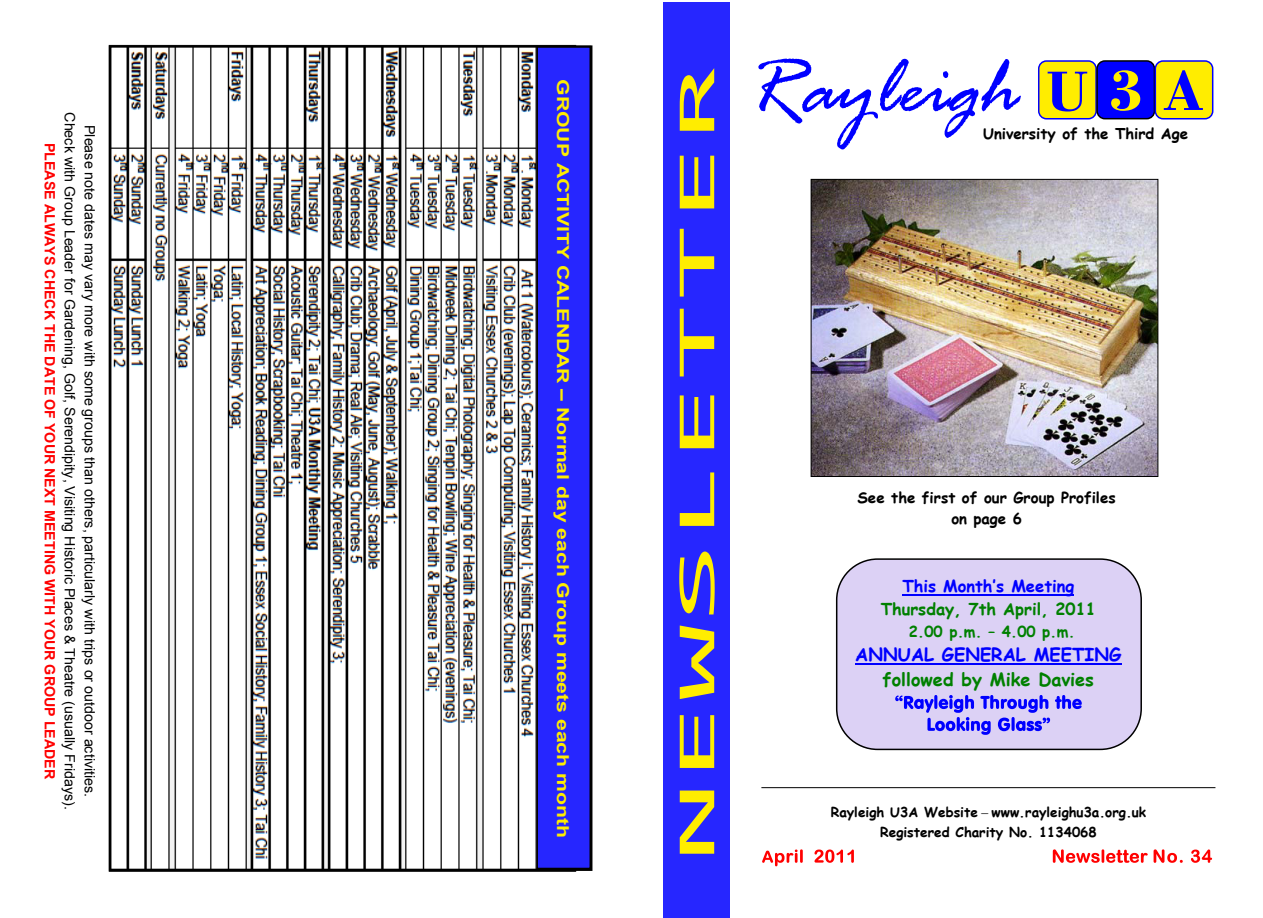
<style>
.page{position:relative;width:1263px;height:918px;background:#fff}
.page>*{position:absolute;margin:0;border:0;box-sizing:border-box;transform-origin:0 0}
.t1{font:italic 86.55px "Rage";color:#00f}
.t2{font:700 59.85px "Bodoni BT";color:#00f}
.t3{font:54px "Consolas";color:#ffed00;scale:2.69 1}
.t4{font:700 18px "Comic Sans MS";color:#00f}
.t5{font:700 18px "Comic Sans MS";color:#008000}
.t6{font:700 16.5px "Arial";color:#ffed00;scale:1.28 1}
.t7{font:700 16.5px "Comic Sans MS";color:#008000}
.t8{font:700 16.5px "Comic Sans MS";color:#00f}
.t9{font:700 15px/20.9px "Comic Sans MS";color:#000;text-align:center}
.t10{font:700 15px "Comic Sans MS";color:#008000}
.t11{font:14.25px/20.1px "Arial";color:#000;text-align:center}
.t12{font:700 14.25px "Arial";color:#f00}
.t13{font:700 13.5px "Comic Sans MS";color:#000}
.s1{color:#ffed00}
.s2{font-family:"Times New Roman";font-weight:400}
</style>
<div class="page">
<img style="left:108px;top:44px;width:485px;height:828px">
<div style="left:663px;top:2px;width:66px;height:916px;background:#2626ff"></div>
<div style="left:1038px;top:60px;width:59px;height:60px;background:#ffed00;border:2px solid #00f;border-radius:8px"></div>
<div style="left:1096px;top:60px;width:59px;height:59px;background:#00f;border:2px solid #000;border-radius:8px"></div>
<div style="left:1154px;top:60px;width:59px;height:60px;background:#ffed00;border:2px solid #00f;border-radius:8px"></div>
<div style="left:836px;top:558px;width:306px;height:192px;background:#dcd1f5;border:2px solid #000;border-radius:41px"></div>
<hr style="left:902px;top:594px;width:172px;height:2px;background:#00f">
<hr style="left:855px;top:663px;width:266px;height:2px;background:#00f">
<svg style="left:895px;top:695px;width:187px;height:40px"></svg>
<svg style="left:762px;top:849px;width:41px;height:17px"></svg>
<svg style="left:814px;top:850px;width:40px;height:13px"></svg>
<svg style="left:1053px;top:849px;width:130px;height:14px"></svg>
<svg style="left:1191px;top:849px;width:21px;height:14px"></svg>
<hr style="left:761px;top:787px;width:454px;height:1px;background:#000">
<div style="left:536px;top:46px;width:55px;height:823px;background:#2626ff;border:2px solid #000"></div>
<img style="left:813px;top:181px;width:343px;height:294px">
<div style="left:811px;top:179px;width:347px;height:298px;border:1px solid #000"></div>
<p class="t11" style="left:99px;top:112px;width:699px;rotate:90deg">Please note dates may vary more with some groups than others, particularly with trips or outdoor activities.<br>Check with Group Leader for Gardening, Golf, Serendipity, Visiting Historic Places &amp; Theatre (usually Fridays).</p>
<p class="t12" style="left:55px;top:143px;width:638px;rotate:90deg">PLEASE ALWAYS CHECK THE DATE OF YOUR NEXT MEETING WITH YOUR GROUP LEADER</p>
<p class="t6" style="left:569px;top:79px;width:594px;rotate:90deg">GROUP ACTIVITY CALENDAR – Normal day each Group meets each month</p>
<h3 class="t3" style="left:674px;top:862px;width:299px;rotate:-90deg">NEWSLETTER</h3>
<h1 class="t1" style="left:745px;top:59px;width:275px">Rayleigh</h1>
<h2 class="t2" style="left:1046px;top:65px;width:159px">U<span class="s1">3</span>A</h2>
<p class="t9" style="left:983px;top:125px;width:207px">University of the Third Age</p>
<p class="t9" style="left:857px;top:489px;width:260px">See the first of our Group Profiles on page 6</p>
<p class="t8" style="left:902px;top:579px;width:173px">This Month’s Meeting</p>
<p class="t7" style="left:881px;top:602px;width:217px">Thursday, 7th April, 2011</p>
<p class="t10" style="left:909px;top:625px;width:168px">2.00 p.m. – 4.00 p.m.</p>
<p class="t4" style="left:855px;top:646px;width:267px">ANNUAL GENERAL MEETING</p>
<p class="t5" style="left:882px;top:671px;width:213px">followed by Mike Davies</p>
<p class="t13" style="left:831px;top:806px;width:317px">Rayleigh U3A Website <span class="s2">–</span> www.rayleighu3a.org.uk</p>
<p class="t13" style="left:880px;top:827px;width:218px">Registered Charity No. 1134068</p>
</div>
